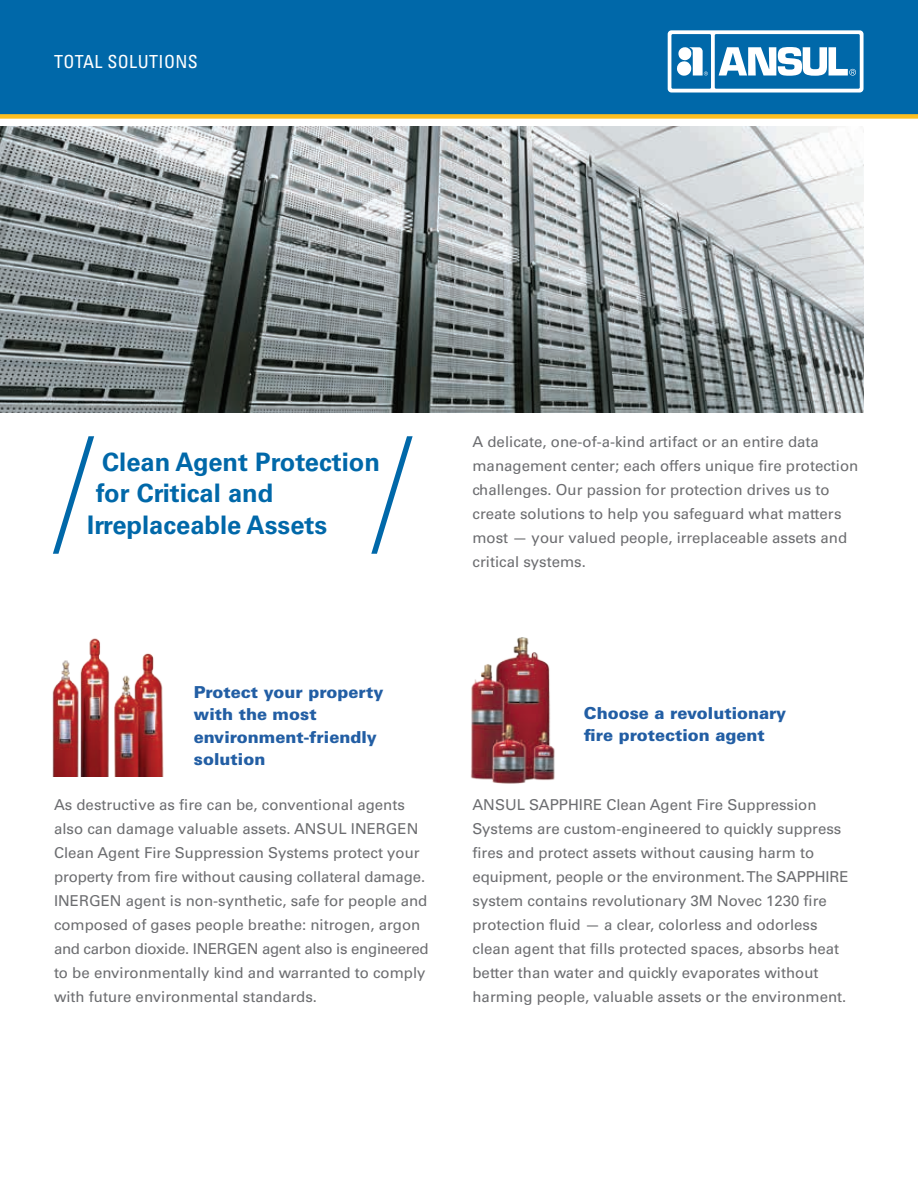
<style>
.page{position:relative;width:918px;height:1188px;background:#fff}
.page>*{position:absolute;margin:0;border:0;box-sizing:border-box;transform-origin:0 0}
.t1{font:700 25.5px "Univers LT Std";color:#0068a9}
.t2{font:condensed 18px "Univers LT Std";letter-spacing:.025em;color:#fff}
.t3{font:900 16.5px/22.5px "Univers LT Std";color:#225ea4}
.t4{font:15px/24px "Univers LT Std";color:#6c6d70}
</style>
<div class="page">
<img style="left:0;top:126px;width:864px;height:287px">
<img style="left:52px;top:638px;width:112px;height:138px">
<img style="left:470px;top:638px;width:85px;height:146px">
<div style="left:0;top:0;width:918px;height:114px;background:#0068a9"></div>
<svg style="left:668px;top:30px;width:196px;height:63px"></svg>
<div style="left:0;top:114px;width:918px;height:5px;background:#fdbe1f"></div>
<svg style="left:53px;top:436px;width:41px;height:118px"></svg>
<svg style="left:371px;top:436px;width:42px;height:118px"></svg>
<p class="t2" style="left:54px;top:50px;width:145px">TOTAL SOLUTIONS</p>
<h1 class="t1" style="left:102px;top:447px;width:279px">Clean Agent Protection</h1>
<h1 class="t1" style="left:96px;top:478px;width:179px">for Critical and</h1>
<h1 class="t1" style="left:87px;top:510px;width:241px">Irreplaceable Assets</h1>
<p class="t3" style="left:194px;top:680px;width:191px">Protect your property with the most environment-friendly solution</p>
<p class="t4" style="left:472px;top:430px;width:387px">A delicate, one-of-a-kind artifact or an entire data management center; each offers unique fire protection challenges. Our passion for protection drives us to create solutions to help you safeguard what matters most — your valued people, irreplaceable assets and critical systems.</p>
<p class="t3" style="left:584px;top:702px;width:204px">Choose a revolutionary fire protection agent</p>
<p class="t4" style="left:54px;top:793px;width:376px">As destructive as fire can be, conventional agents also can damage valuable assets. ANSUL INERGEN Clean Agent Fire Suppression Systems protect your property from fire without causing collateral damage.<br>INERGEN agent is non-synthetic, safe for people and composed of gases people breathe: nitrogen, argon and carbon dioxide. INERGEN agent also is engineered to be environmentally kind and warranted to comply with future environmental standards.</p>
<p class="t4" style="left:472px;top:793px;width:378px">ANSUL SAPPHIRE Clean Agent Fire Suppression Systems are custom-engineered to quickly suppress fires and protect assets without causing harm to equipment, people or the environment. The SAPPHIRE system contains revolutionary 3M Novec 1230 fire protection fluid — a clear, colorless and odorless clean agent that fills protected spaces, absorbs heat better than water and quickly evaporates without harming people, valuable assets or the environment.</p>
</div>
